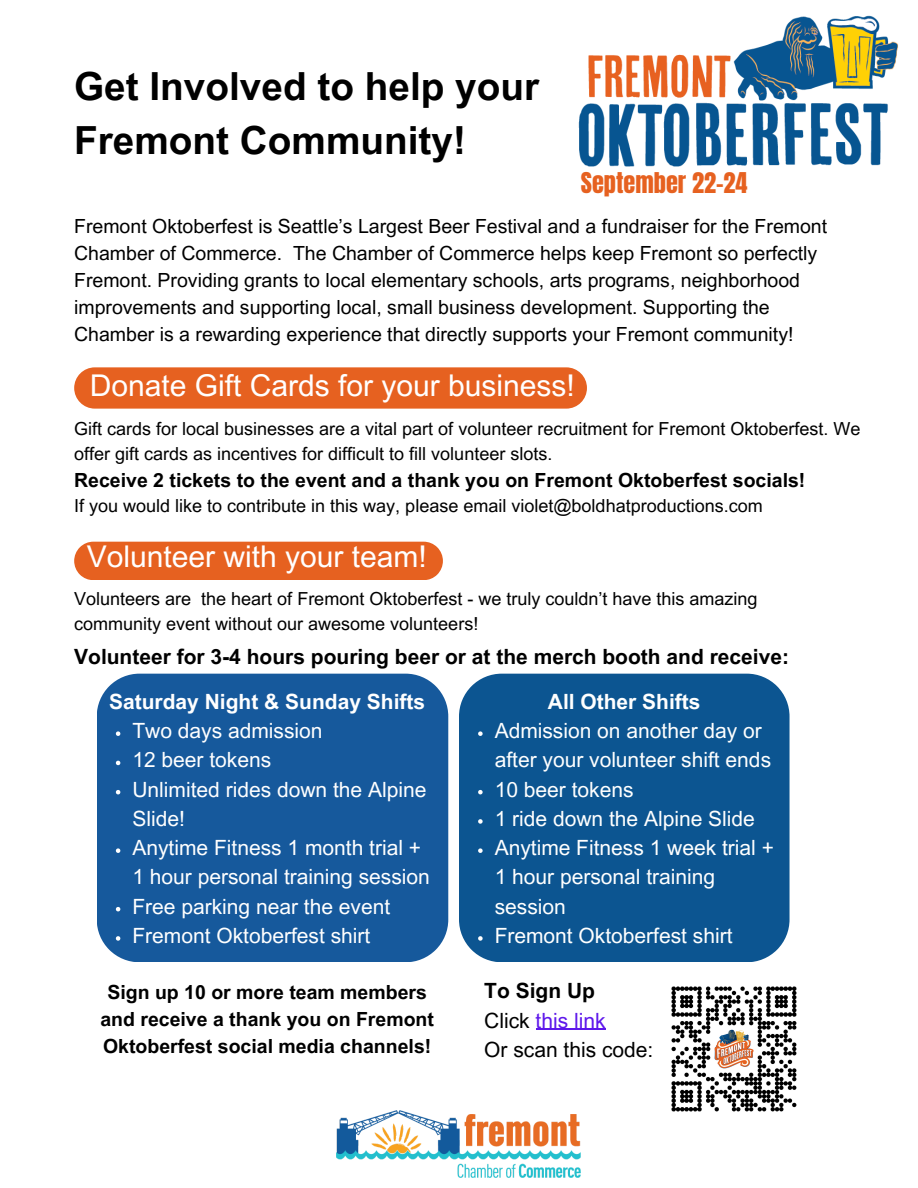
<style>
.page{position:relative;width:918px;height:1188px;background:#fff}
.page>*{position:absolute;margin:0;border:0;box-sizing:border-box;transform-origin:0 0}
.t1{font:700 38.7px/54px "Arial MT Pro";color:#000}
.t2{font:30px "Arial MT Pro";color:#fff}
.t3{font:24.3px "Anton";color:#e66120}
.t4{font:21px/29.2px "Arial MT Pro";color:#fff}
.t5{font:700 21px "Arial MT Pro";color:#000}
.t6{font:700 21px "Arial MT Pro";color:#fff}
.t7{font:21px "Arial MT Pro";color:#000}
.t8{font:21px "Arial MT Pro";color:#5e17eb}
.t9{font:19.5px/27px "Arial MT Pro";color:#000}
.t10{font:700 19.5px/27px "Arial MT Pro";color:#000;text-align:center}
.t11{font:18px/24.8px "Arial MT Pro";color:#000}
.s1{color:#000}
</style>
<div class="page">
<img style="left:578px;top:15px;width:320px;height:152px">
<div style="left:97px;top:674px;width:351px;height:288px;background:#16599c"></div>
<div style="left:459px;top:674px;width:331px;height:288px;background:#0c5591"></div>
<div style="left:74px;top:542px;width:369px;height:38px;background:#e66120"></div>
<div style="left:74px;top:367px;width:513px;height:42px;background:#e66120;border-radius:21px"></div>
<img style="left:671px;top:986px;width:126px;height:126px">
<img style="left:337px;top:1110px;width:244px;height:68px">
<svg style="left:116px;top:731px;width:4px;height:5px"></svg>
<svg style="left:116px;top:761px;width:4px;height:4px"></svg>
<svg style="left:116px;top:790px;width:4px;height:4px"></svg>
<svg style="left:116px;top:848px;width:4px;height:5px"></svg>
<svg style="left:116px;top:907px;width:4px;height:4px"></svg>
<svg style="left:116px;top:936px;width:4px;height:5px"></svg>
<svg style="left:478px;top:731px;width:5px;height:5px"></svg>
<svg style="left:478px;top:790px;width:5px;height:4px"></svg>
<svg style="left:478px;top:819px;width:5px;height:5px"></svg>
<svg style="left:478px;top:848px;width:5px;height:5px"></svg>
<svg style="left:478px;top:936px;width:5px;height:5px"></svg>
<hr style="left:536px;top:1029px;width:70px;height:1px;background:#5e17eb">
<p class="t1" style="left:74px;top:64px;width:467px">Get Involved to help your<br>Fremont Community!</p>
<p class="t3" style="left:581px;top:165px;width:168px">September 22-24</p>
<p class="t9" style="left:74px;top:215px;width:754px">Fremont Oktoberfest is Seattle’s Largest Beer Festival and a fundraiser for the Fremont Chamber of Commerce. The Chamber of Commerce helps keep Fremont so perfectly Fremont. Providing grants to local elementary schools, arts programs, neighborhood improvements and supporting local, small business development. Supporting the Chamber is a rewarding experience that directly supports your Fremont community!</p>
<p class="t2" style="left:90px;top:374px;width:486px">Donate Gift Cards for your business!</p>
<p class="t11" style="left:74px;top:419px;width:788px">Gift cards for local businesses are a vital part of volunteer recruitment for Fremont Oktoberfest. We offer gift cards as incentives for difficult to fill volunteer slots.</p>
<p class="t10" style="left:74px;top:469px;width:733px">Receive 2 tickets to the event and a thank you on Fremont Oktoberfest socials!</p>
<p class="t11" style="left:74px;top:496px;width:690px">If you would like to contribute in this way, please email violet@boldhatproductions.com</p>
<p class="t2" style="left:87px;top:546px;width:342px">Volunteer with your team!</p>
<p class="t11" style="left:74px;top:589px;width:685px">Volunteers are the heart of Fremont Oktoberfest - we truly couldn’t have this amazing community event without our awesome volunteers!</p>
<p class="t5" style="left:74px;top:649px;width:716px">Volunteer for 3-4 hours pouring beer or at the merch booth and receive:</p>
<p class="t6" style="left:109px;top:694px;width:318px">Saturday Night &amp; Sunday Shifts</p>
<p class="t4" style="left:132px;top:719px;width:192px">Two days admission</p>
<p class="t4" style="left:132px;top:748px;width:140px">12 beer tokens</p>
<p class="t4" style="left:132px;top:777px;width:295px">Unlimited rides down the Alpine<br>Slide!</p>
<p class="t4" style="left:132px;top:836px;width:299px">Anytime Fitness 1 month trial +<br>1 hour personal training session</p>
<p class="t4" style="left:132px;top:894px;width:259px">Free parking near the event</p>
<p class="t4" style="left:132px;top:924px;width:239px">Fremont Oktoberfest shirt</p>
<p class="t10" style="left:100px;top:981px;width:335px">Sign up 10 or more team members and receive a thank you on Fremont<br>Oktoberfest social media channels!</p>
<p class="t6" style="left:548px;top:694px;width:154px">All Other Shifts</p>
<p class="t4" style="left:495px;top:719px;width:278px">Admission on another day or after your volunteer shift ends</p>
<p class="t4" style="left:495px;top:777px;width:140px">10 beer tokens</p>
<p class="t4" style="left:495px;top:807px;width:262px">1 ride down the Alpine Slide</p>
<p class="t4" style="left:495px;top:836px;width:281px">Anytime Fitness 1 week trial +<br>1 hour personal training session</p>
<p class="t4" style="left:495px;top:924px;width:239px">Fremont Oktoberfest shirt</p>
<p class="t5" style="left:484px;top:983px;width:112px">To Sign Up</p>
<p class="t8" style="left:484px;top:1012px;width:123px"><span class="s1">Click</span> this link</p>
<p class="t7" style="left:484px;top:1042px;width:171px">Or scan this code:</p>
</div>
